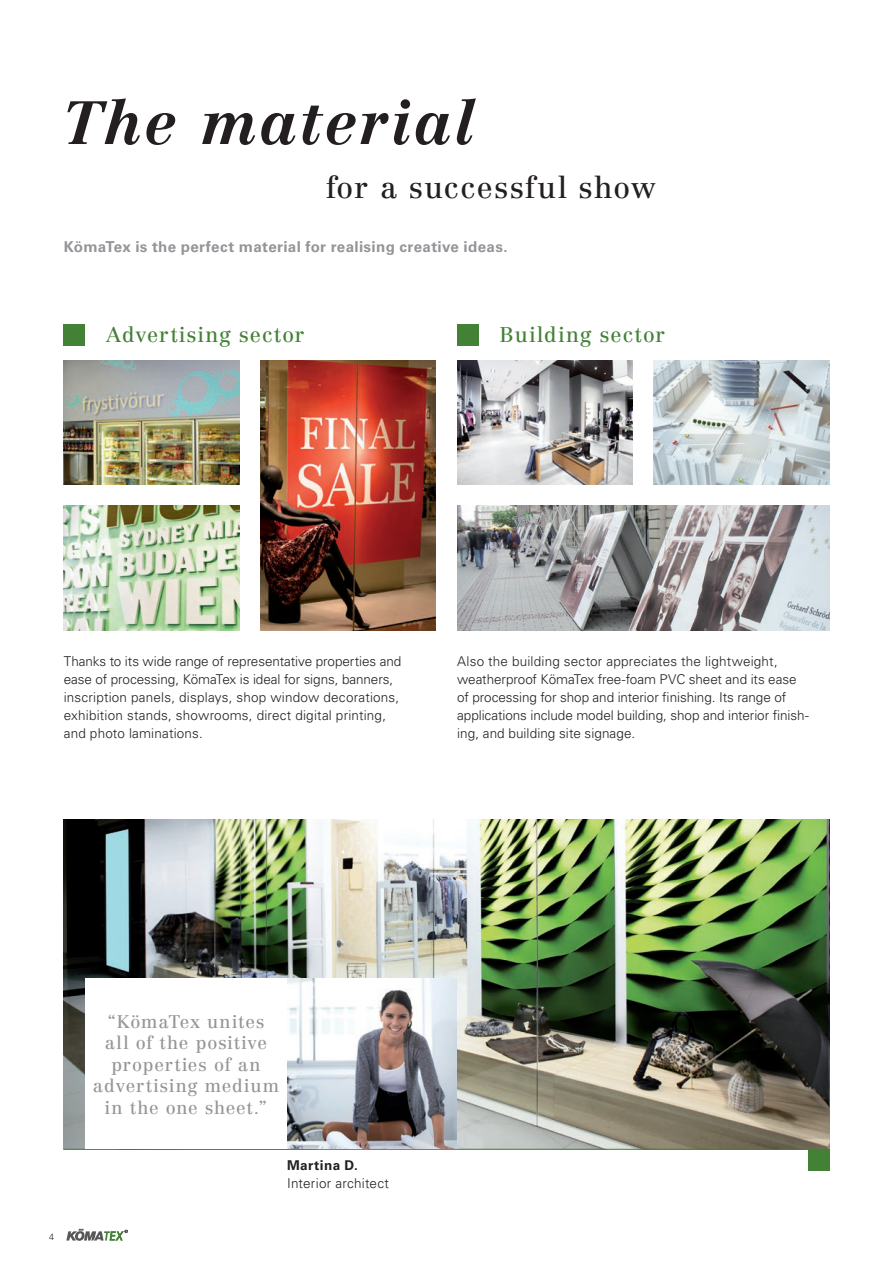
<style>
.page{position:relative;width:893px;height:1263px;background:#fff}
.page>*{position:absolute;margin:0;border:0;box-sizing:border-box;transform-origin:0 0}
.t1{font:italic 700 60px "Centennial";letter-spacing:.04em;color:#231f20}
.t2{font:30px "Centennial";letter-spacing:.05em;color:#231f20}
.t3{font:21px "Centennial";letter-spacing:.05em;color:#438136}
.t4{font:18px/21.6px "Centennial";letter-spacing:.045em;color:#939598;text-align:center}
.t5{font:700 15px "Univers";letter-spacing:.025em;color:#939598}
.t6{font:300 13.5px/18px "Univers";color:#231f20}
.t7{font:300 13.5px "Univers";letter-spacing:.02em;color:#231f20}
.t8{font:700 13.5px "Univers";letter-spacing:.03em;color:#231f20}
.t9{font:300 9px "Univers";color:#231f20}
</style>
<div class="page">
<svg style="left:66px;top:1229px;width:61px;height:12px"></svg>
<img style="left:457px;top:360px;width:175px;height:124px">
<img style="left:64px;top:360px;width:175px;height:124px">
<img style="left:64px;top:506px;width:175px;height:124px">
<img style="left:654px;top:360px;width:175px;height:124px">
<img style="left:260px;top:360px;width:176px;height:270px">
<img style="left:64px;top:820px;width:765px;height:329px">
<div style="left:808px;top:1149px;width:21px;height:21px;background:#438136"></div>
<hr style="left:64px;top:1149px;width:765px;height:1px;background:#438136">
<div style="left:64px;top:324px;width:21px;height:21px;background:#438136"></div>
<div style="left:457px;top:324px;width:21px;height:21px;background:#438136"></div>
<div style="left:85px;top:979px;width:202px;height:170px;background:#fff"></div>
<img style="left:287px;top:979px;width:170px;height:170px">
<img style="left:457px;top:506px;width:372px;height:124px">
<h1 class="t1" style="left:64px;top:86px;width:411px">The material</h1>
<h2 class="t2" style="left:326px;top:170px;width:331px">for a successful show</h2>
<p class="t5" style="left:64px;top:238px;width:445px">KömaTex is the perfect material for realising creative ideas.</p>
<h3 class="t3" style="left:106px;top:322px;width:200px">Advertising sector</h3>
<h3 class="t3" style="left:500px;top:322px;width:167px">Building sector</h3>
<p class="t6" style="left:64px;top:652px;width:339px">Thanks to its wide range of representative properties and ease of processing, KömaTex is ideal for signs, banners, inscription panels, displays, shop window decorations, exhibition stands, showrooms, direct digital printing, and photo laminations.</p>
<p class="t6" style="left:457px;top:652px;width:353px">Also the building sector appreciates the lightweight, weatherproof KömaTex free-foam PVC sheet and its ease of processing for shop and interior finishing. Its range of applications include model building, shop and interior finish&shy;ing, and building site signage.</p>
<p class="t9" style="left:49px;top:1231px;width:7px">4</p>
<h3 class="t4" style="left:93px;top:1010px;width:188px">“KömaTex unites<br>all of the positive properties of an advertising medium in the one sheet.”</h3>
<p class="t8" style="left:287px;top:1157px;width:72px">Martina D.</p>
<p class="t7" style="left:287px;top:1175px;width:103px">Interior architect</p>
</div>
